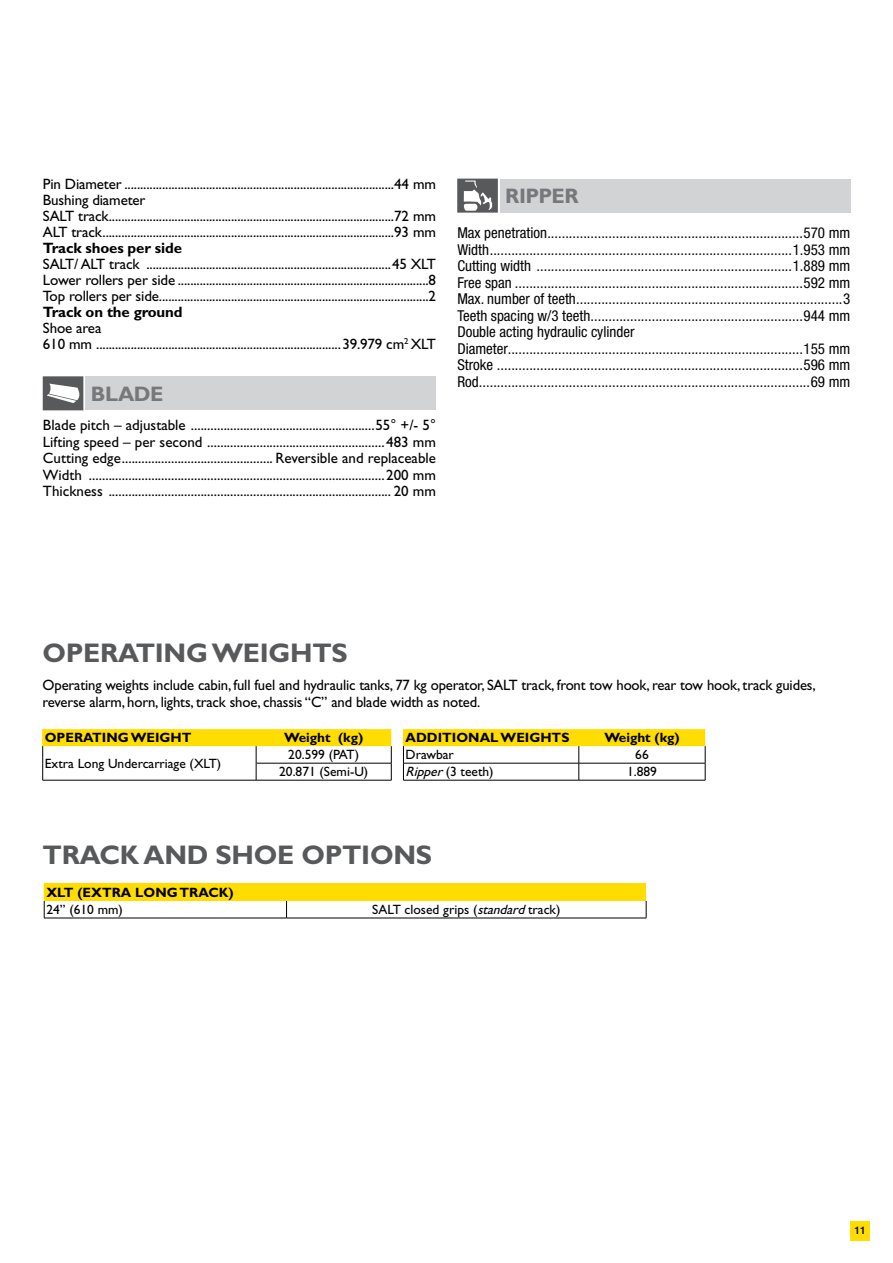
<style>
.page{position:relative;width:893px;height:1263px;background:#fff}
.page>*{position:absolute;margin:0;border:0;box-sizing:border-box;transform-origin:0 0}
.t1{font:700 27px "Gill Sans Std";letter-spacing:-.01em;color:#58595b}
.t2{font:700 21px "Gill Sans Std";letter-spacing:-.02em;color:#77787b}
.t3{font:15px/16px "Gill Sans Std";letter-spacing:-.01em;color:#000}
.t4{font:condensed 15px/16.5px "Helvetica Neue LT Std";color:#000}
.t5{font:700 15px "Gill Sans Std";letter-spacing:-.01em;color:#000}
.t6{font:13.5px/17px "Gill Sans Std";color:#000;text-align:center}
.t7{font:700 13.5px "Gill Sans Std";color:#000}
.t8{font:500 10.5px "Helvetica Neue LT Std";color:#000}
.s1{font-style:italic}
</style>
<div class="page">
<div style="left:850px;top:1221px;width:20px;height:19px;background:#fd0"></div>
<div style="left:500px;top:179px;width:351px;height:34px;background:#d1d3d4"></div>
<svg style="left:457px;top:179px;width:41px;height:34px"></svg>
<div style="left:85px;top:376px;width:351px;height:34px;background:#d1d3d4"></div>
<svg style="left:43px;top:376px;width:40px;height:34px"></svg>
<hr style="left:43px;top:780px;width:213px;height:1px;background:#000">
<hr style="left:256px;top:780px;width:135px;height:1px;background:#000">
<svg style="left:42px;top:729px;width:350px;height:51px"></svg>
<div style="left:44px;top:884px;width:602px;height:17px;background:#fd0"></div>
<svg style="left:286px;top:901px;width:1px;height:17px"></svg>
<hr style="left:44px;top:918px;width:243px;height:1px;background:#000">
<hr style="left:287px;top:918px;width:359px;height:1px;background:#000">
<svg style="left:44px;top:901px;width:1px;height:17px"></svg>
<svg style="left:646px;top:901px;width:1px;height:17px"></svg>
<hr style="left:403px;top:780px;width:176px;height:1px;background:#000">
<hr style="left:579px;top:780px;width:126px;height:1px;background:#000">
<svg style="left:403px;top:729px;width:303px;height:51px"></svg>
<p class="t3" style="left:43px;top:176px;width:395px">Pin Diameter ......................................................................................44 mm Bushing diameter<br>SALT track...........................................................................................72 mm ALT track.............................................................................................93 mm</p>
<p class="t5" style="left:43px;top:239px;width:141px">Track shoes per side</p>
<p class="t3" style="left:43px;top:256px;width:395px;text-align:justify">SALT/ ALT track ..............................................................................45 XLT Lower rollers per side ................................................................................8<br>Top rollers per side......................................................................................2</p>
<p class="t5" style="left:43px;top:303px;width:141px">Track on the ground</p>
<p class="t3" style="left:43px;top:320px;width:395px">Shoe area<br>610 mm ..............................................................................39.979 cm<sup>2</sup> XLT</p>
<h2 class="t2" style="left:91px;top:381px;width:74px">BLADE</h2>
<p class="t3" style="left:43px;top:417px;width:394px;line-height:16.5px;text-align:justify">Blade pitch – adjustable ........................................................55° +/- 5° Lifting speed – per second ......................................................483 mm Cutting edge.............................................. Reversible and replaceable Width ..........................................................................................200 mm Thickness ...................................................................................... 20 mm</p>
<h2 class="t2" style="left:505px;top:183px;width:75px">RIPPER</h2>
<p class="t4" style="left:457px;top:225px;width:395px">Max penetration.......................................................................570 mm Width....................................................................................1.953 mm Cutting width .......................................................................1.889 mm Free span ................................................................................592 mm Max. number of teeth..........................................................................3<br>Teeth spacing w/3 teeth...........................................................944 mm Double acting hydraulic cylinder Diameter..................................................................................155 mm Stroke .....................................................................................596 mm Rod............................................................................................69 mm</p>
<h1 class="t1" style="left:43px;top:637px;width:307px">OPERATING WEIGHTS</h1>
<p class="t3" style="left:43px;top:677px;width:775px;line-height:16.5px">Operating weights include cabin, full fuel and hydraulic tanks, 77 kg operator, SALT track, front tow hook, rear tow hook, track guides, reverse alarm, horn, lights, track shoe, chassis “C” and blade width as noted.</p>
<p class="t7" style="left:45px;top:730px;width:148px">OPERATING WEIGHT</p>
<p class="t7" style="left:284px;top:730px;width:80px">Weight (kg)</p>
<p class="t6" style="left:45px;top:755px;width:178px">Extra Long Undercarriage (XLT)</p>
<p class="t6" style="left:279px;top:746px;width:91px">20.599 (PAT)<br>20.871 (Semi-U)</p>
<p class="t7" style="left:406px;top:730px;width:165px">ADDITIONAL WEIGHTS</p>
<p class="t7" style="left:604px;top:730px;width:77px">Weight (kg)</p>
<p class="t6" style="left:406px;top:746px;width:50px">Drawbar</p>
<p class="t6" style="left:635px;top:746px;width:15px">66</p>
<p class="t6" style="left:406px;top:763px;width:90px"><span class="s1">Ripper</span>(3 teeth)</p>
<p class="t6" style="left:627px;top:763px;width:31px">1.889</p>
<h1 class="t1" style="left:43px;top:839px;width:391px">TRACK AND SHOE OPTIONS</h1>
<p class="t7" style="left:46px;top:884px;width:189px">XLT (EXTRA LONG TRACK)</p>
<p class="t6" style="left:46px;top:901px;width:78px">24” (610 mm)</p>
<p class="t6" style="left:372px;top:901px;width:190px">SALT closed grips (<span class="s1">standard</span>track)</p>
<p class="t8" style="left:854px;top:1224px;width:13px">11</p>
</div>
